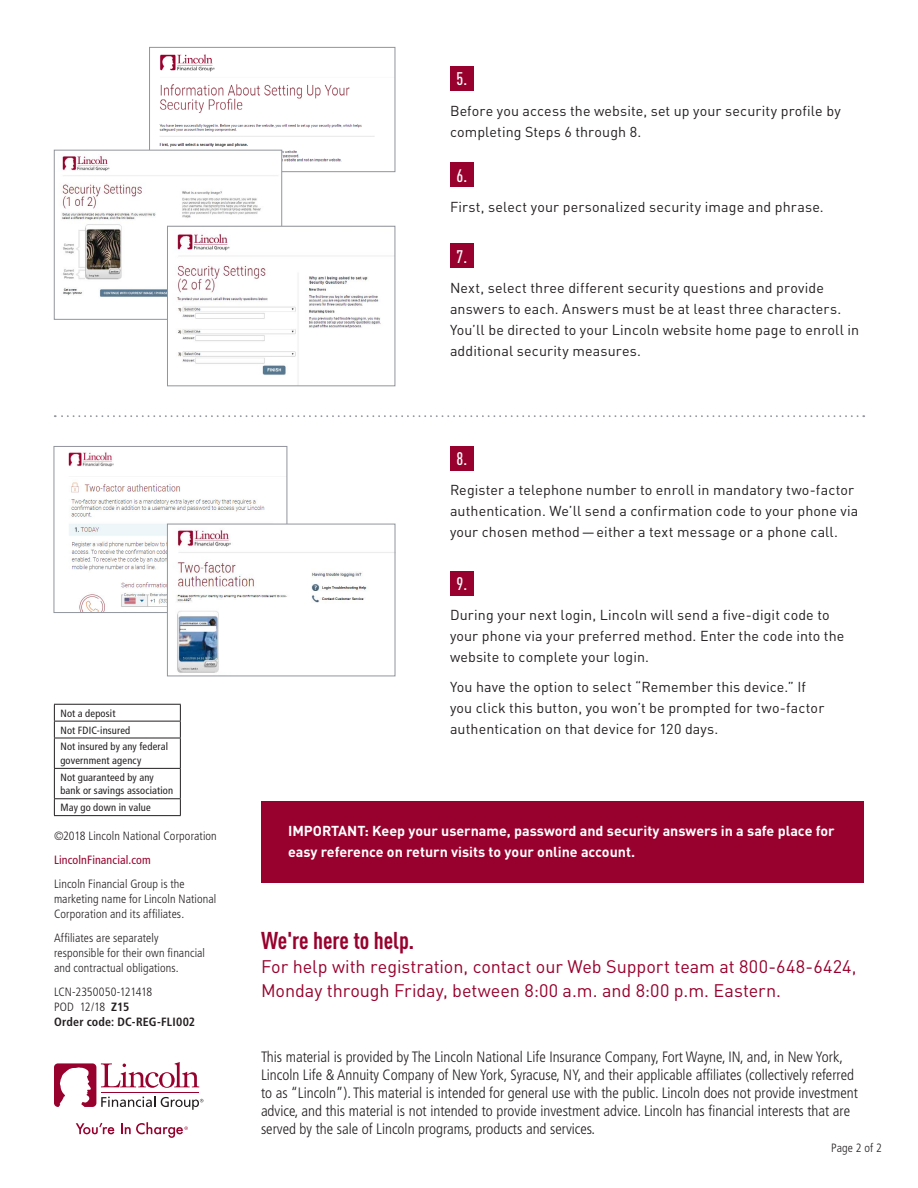
<style>
.page{position:relative;width:918px;height:1188px;background:#fff}
.page>*{position:absolute;margin:0;border:0;box-sizing:border-box;transform-origin:0 0}
.CTA_head_DIN_PRO_Con{font:700 condensed 24px "DIN Pro";color:#98012d}
.CTA_head_DIN_PRO_Con-2{font:18px/24px "DIN Pro";letter-spacing:-.005em;color:#98012d}
.Subhead_2_DIN_PRO_Co{font:500 condensed 18px "DIN Pro";color:#fff}
.Disclosure_Frutiger{font:300 condensed 15px/18px "Frutiger LT Std";color:#231f20}
.Body_Main{font:14.25px/21px "DIN Pro";letter-spacing:.01em;color:#231f20}
.Subhead_3_DIN_PRO_Bo{font:700 14.25px/21px "DIN Pro";color:#fff}
.Codes_Frutiger_Lt_Co{font:300 condensed 12px/15px "Frutiger LT Std";letter-spacing:.01em;color:#231f20}
.Codes_Frutiger_Lt_Co-2{font:300 condensed 12px/15px "Frutiger LT Std";letter-spacing:-.015em;color:#231f20}
.Codes_Frutiger_Lt_Co-3{font:condensed 12px "Frutiger LT Std";letter-spacing:.01em;color:#98012d}
.B_Bankbox__Cond_7_9{font:condensed 10.5px/13.5px "Frutiger LT Std";letter-spacing:.015em;color:#231f20}
.s1{font-weight:700}
</style>
<div class="page">
<hr style="left:54px;top:704px;width:127px;height:1px;background:#231f20">
<svg style="left:54px;top:705px;width:1px;height:33px"></svg>
<svg style="left:180px;top:705px;width:1px;height:33px"></svg>
<hr style="left:54px;top:721px;width:127px;height:1px;background:#231f20">
<hr style="left:54px;top:738px;width:1px;height:30px;background:#231f20">
<hr style="left:180px;top:738px;width:1px;height:30px;background:#231f20">
<hr style="left:54px;top:738px;width:127px;height:1px;background:#231f20">
<hr style="left:54px;top:768px;width:127px;height:1px;background:#231f20">
<hr style="left:54px;top:798px;width:127px;height:1px;background:#231f20">
<svg style="left:54px;top:769px;width:1px;height:46px"></svg>
<svg style="left:180px;top:769px;width:1px;height:46px"></svg>
<hr style="left:54px;top:815px;width:127px;height:1px;background:#231f20">
<svg style="left:76px;top:1123px;width:38px;height:11px"></svg>
<svg style="left:54px;top:1062px;width:149px;height:48px"></svg>
<svg style="left:121px;top:1122px;width:67px;height:16px"></svg>
<img style="left:151px;top:54px;width:224px;height:116px">
<div style="left:149px;top:47px;width:246px;height:125px;border:1px solid #91959d"></div>
<img style="left:62px;top:152px;width:218px;height:145px">
<div style="left:54px;top:150px;width:228px;height:170px;border:1px solid #91959d"></div>
<img style="left:169px;top:228px;width:212px;height:147px">
<div style="left:167px;top:226px;width:228px;height:160px;border:1px solid #91959d"></div>
<div style="left:450px;top:163px;width:24px;height:24px;background:#98012d"></div>
<div style="left:450px;top:244px;width:24px;height:24px;background:#98012d"></div>
<svg style="left:55px;top:415px;width:809px;height:2px"></svg>
<img style="left:68px;top:452px;width:217px;height:159px">
<div style="left:54px;top:446px;width:233px;height:167px;border:1px solid #91959d"></div>
<div style="left:450px;top:446px;width:24px;height:25px;background:#98012d"></div>
<img style="left:169px;top:526px;width:224px;height:147px">
<div style="left:167px;top:524px;width:228px;height:152px;border:1px solid #91959d"></div>
<div style="left:450px;top:571px;width:24px;height:24px;background:#98012d"></div>
<div style="left:261px;top:801px;width:603px;height:82px;background:#98012d"></div>
<div style="left:450px;top:66px;width:24px;height:25px;background:#98012d"></div>
<p class="B_Bankbox__Cond_7_9" style="left:60px;top:706px;width:57px">Not a deposit</p>
<p class="B_Bankbox__Cond_7_9" style="left:60px;top:723px;width:71px">Not FDIC-insured</p>
<p class="B_Bankbox__Cond_7_9" style="left:60px;top:740px;width:109px">Not insured by any federal government agency</p>
<p class="B_Bankbox__Cond_7_9" style="left:60px;top:770px;width:114px">Not guaranteed by any bank or savings association</p>
<p class="B_Bankbox__Cond_7_9" style="left:60px;top:801px;width:92px">May go down in value</p>
<p class="Codes_Frutiger_Lt_Co" style="left:54px;top:829px;width:164px">©2018 Lincoln National Corporation</p>
<p class="Codes_Frutiger_Lt_Co-3" style="left:54px;top:853px;width:98px">LincolnFinancial.com</p>
<p class="Codes_Frutiger_Lt_Co" style="left:54px;top:877px;width:164px">Lincoln Financial Group is the marketing name for Lincoln National<br>Corporation and its affiliates.</p>
<p class="Codes_Frutiger_Lt_Co" style="left:54px;top:931px;width:153px">Affiliates are separately responsible for their own financial and contractual obligations.</p>
<p class="Codes_Frutiger_Lt_Co-2" style="left:54px;top:985px;width:143px">LCN-2350050-121418<br>POD 12/18 <span class="s1">Z15<br>Order code: DC-REG-FLI002</span></p>
<p class="Subhead_2_DIN_PRO_Co" style="left:457px;top:66px;width:12px">5.</p>
<p class="Body_Main" style="left:450px;top:99px;width:392px">Before you access the website, set up your security profile by completing Steps 6 through 8.</p>
<p class="Subhead_2_DIN_PRO_Co" style="left:457px;top:163px;width:12px">6.</p>
<p class="Body_Main" style="left:450px;top:196px;width:375px">First, select your personalized security image and phrase.</p>
<p class="Subhead_2_DIN_PRO_Co" style="left:457px;top:244px;width:12px">7.</p>
<p class="Body_Main" style="left:450px;top:277px;width:411px">Next, select three different security questions and provide answers to each. Answers must be at least three characters.<br>You’ll be directed to your Lincoln website home page to enroll in additional security measures.</p>
<p class="Subhead_2_DIN_PRO_Co" style="left:457px;top:446px;width:12px">8.</p>
<p class="Body_Main" style="left:450px;top:478px;width:410px">Register a telephone number to enroll in mandatory two-factor authentication. We’ll send a confirmation code to your phone via your chosen method—either a text message or a phone call.</p>
<p class="Subhead_2_DIN_PRO_Co" style="left:457px;top:571px;width:12px">9.</p>
<p class="Body_Main" style="left:450px;top:604px;width:396px">During your next login, Lincoln will send a five-digit code to your phone via your preferred method. Enter the code into the website to complete your login.</p>
<p class="Body_Main" style="left:450px;top:676px;width:376px">You have the option to select “Remember this device.” If you click this button, you won’t be prompted for two-factor authentication on that device for 120 days.</p>
<p class="Subhead_3_DIN_PRO_Bo" style="left:288px;top:820px;width:548px">IMPORTANT: Keep your username, password and security answers in a safe place for easy reference on return visits to your online account.</p>
<p class="CTA_head_DIN_PRO_Con" style="left:261px;top:923px;width:155px">We're here to help.</p>
<p class="CTA_head_DIN_PRO_Con-2" style="left:261px;top:954px;width:597px">For help with registration, contact our Web Support team at 800-648-6424,<br>Monday through Friday, between 8:00 a.m. and 8:00 p.m. Eastern.</p>
<p class="Disclosure_Frutiger" style="left:261px;top:1048px;width:598px">This material is provided by The Lincoln National Life Insurance Company, Fort Wayne, IN, and, in New York, Lincoln Life &amp; Annuity Company of New York, Syracuse, NY, and their applicable affiliates (collectively referred to as “Lincoln”). This material is intended for general use with the public. Lincoln does not provide investment advice, and this material is not intended to provide investment advice. Lincoln has financial interests that are served by the sale of Lincoln programs, products and services.</p>
<p class="Codes_Frutiger_Lt_Co" style="left:831px;top:1141px;width:52px">Page 2 of 2</p>
</div>
